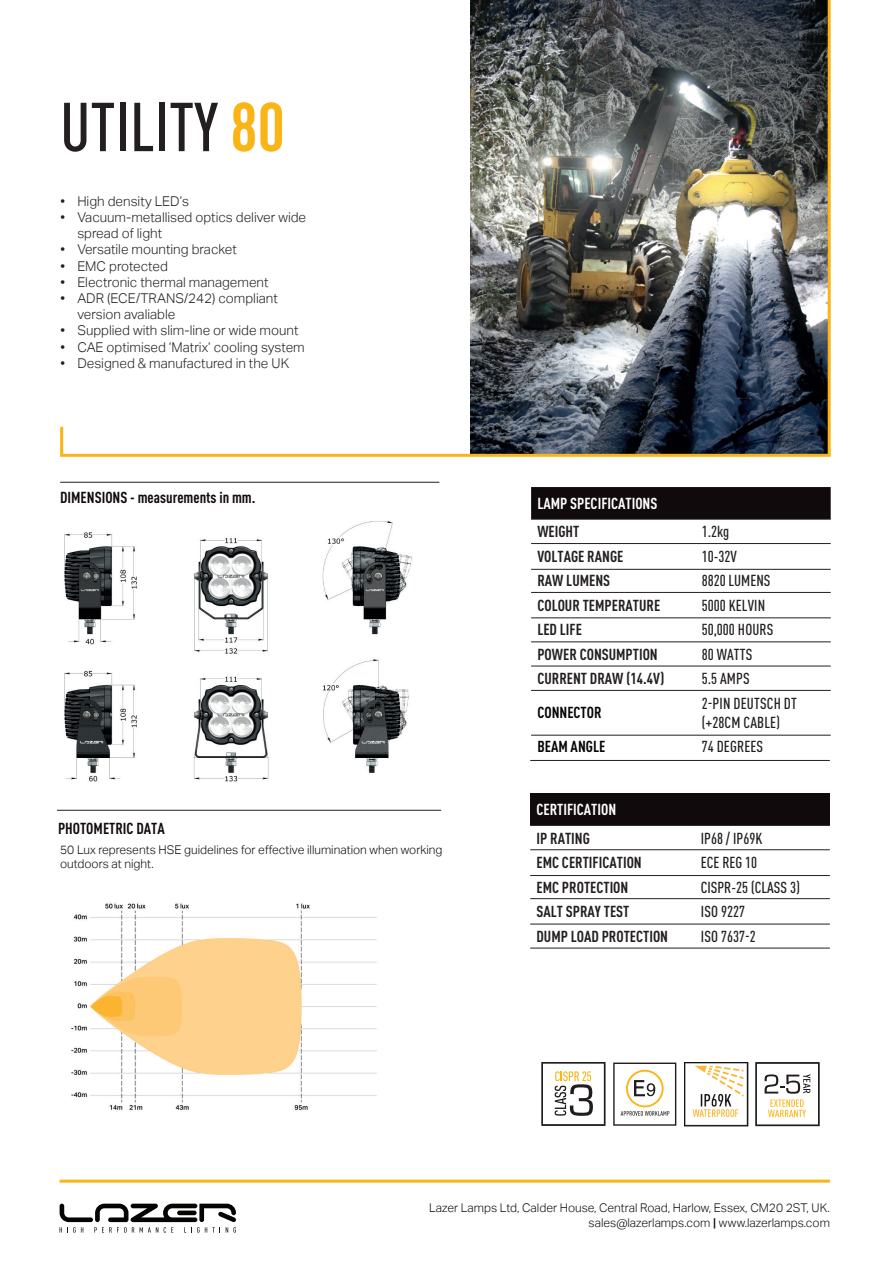
<style>
.page{position:relative;width:893px;height:1263px;background:#fff}
.page>*{position:absolute;margin:0;border:0;box-sizing:border-box;transform-origin:0 0}
.t1{font:500 condensed 67.95px "DINOT";color:#231f20}
.t2{font:700 condensed 15.75px "DINOT";color:#231f20}
.t3{font:500 condensed 15.75px/18.9px "DINOT";color:#231f20}
.t4{font:700 condensed 15.75px "DINOT";color:#110a0c}
.t5{font:700 condensed 15.75px "DINOT";color:#fff}
.t6{font:700 condensed 15.75px "DINOT";color:#040503}
.t7{font:300 13.5px/16.2px "Aktiv Grotesk";color:#231f20}
.t8{font:300 12px/14.4px "Aktiv Grotesk";color:#110a0c}
.s1{font-weight:700;color:#fbb416}
.s2{font-weight:500}
</style>
<div class="page">
<hr style="left:60px;top:1179px;width:770px;height:3px;background:#fbb416">
<svg style="left:60px;top:1204px;width:176px;height:29px"></svg>
<img style="left:60px;top:0;width:771px;height:457px">
<svg style="left:531px;top:487px;width:300px;height:248px"></svg>
<div style="left:530px;top:793px;width:300px;height:32px;background:#110a0c"></div>
<svg style="left:530px;top:850px;width:300px;height:98px"></svg>
<hr style="left:531px;top:519px;width:300px;height:1px;background:#231f20">
<hr style="left:530px;top:825px;width:300px;height:1px;background:#231f20">
<hr style="left:531px;top:543px;width:300px;height:1px;background:#231f20">
<hr style="left:530px;top:849px;width:300px;height:1px;background:#231f20">
<hr style="left:531px;top:569px;width:300px;height:1px;background:#231f20">
<hr style="left:530px;top:875px;width:300px;height:1px;background:#231f20">
<hr style="left:531px;top:592px;width:300px;height:1px;background:#231f20">
<hr style="left:530px;top:898px;width:300px;height:1px;background:#231f20">
<hr style="left:531px;top:617px;width:300px;height:1px;background:#231f20">
<hr style="left:530px;top:924px;width:300px;height:1px;background:#231f20">
<hr style="left:531px;top:641px;width:300px;height:1px;background:#231f20">
<hr style="left:530px;top:948px;width:300px;height:1px;background:#231f20">
<hr style="left:531px;top:666px;width:300px;height:1px;background:#231f20">
<hr style="left:531px;top:690px;width:300px;height:1px;background:#231f20">
<hr style="left:531px;top:735px;width:300px;height:1px;background:#231f20">
<hr style="left:530px;top:760px;width:300px;height:1px;background:#231f20">
<img style="left:64px;top:520px;width:348px;height:262px">
<hr style="left:57px;top:810px;width:384px;height:1px;background:#231f20">
<hr style="left:60px;top:482px;width:379px;height:1px;background:#231f20">
<svg style="left:613px;top:1062px;width:63px;height:64px"></svg>
<svg style="left:755px;top:1062px;width:64px;height:64px"></svg>
<img style="left:684px;top:1062px;width:64px;height:64px">
<svg style="left:542px;top:1062px;width:63px;height:64px"></svg>
<img style="left:71px;top:903px;width:306px;height:207px">
<h1 class="t1" style="left:60px;top:87px;width:226px">UTILITY <span class="s1">80</span></h1>
<p class="t7" style="left:60px;top:193px;width:130px">• High density LED’s</p>
<p class="t7" style="left:77px;top:209px;width:230px;text-indent:-17px">• Vacuum-metallised optics deliver wide spread of light</p>
<p class="t7" style="left:60px;top:242px;width:178px">• Versatile mounting bracket</p>
<p class="t7" style="left:60px;top:258px;width:109px">• EMC protected</p>
<p class="t7" style="left:60px;top:274px;width:210px">• Electronic thermal management</p>
<p class="t7" style="left:77px;top:290px;width:202px;text-indent:-17px">• ADR (ECE/TRANS/242) compliant version avaliable</p>
<p class="t7" style="left:60px;top:323px;width:240px">• Supplied with slim-line or wide mount</p>
<p class="t7" style="left:60px;top:339px;width:246px">• CAE optimised ‘Matrix’ cooling system</p>
<p class="t7" style="left:60px;top:355px;width:230px">• Designed &amp; manufactured in the UK</p>
<p class="t4" style="left:60px;top:488px;width:197px">DIMENSIONS - measurements in mm.</p>
<p class="t4" style="left:58px;top:819px;width:108px">PHOTOMETRIC DATA</p>
<p class="t8" style="left:60px;top:842px;width:384px">50 Lux represents HSE guidelines for effective illumination when working outdoors at night.</p>
<p class="t5" style="left:537px;top:494px;width:122px">LAMP SPECIFICATIONS</p>
<p class="t2" style="left:537px;top:522px;width:44px">WEIGHT</p>
<p class="t3" style="left:702px;top:522px;width:29px">1.2kg</p>
<p class="t2" style="left:537px;top:547px;width:88px">VOLTAGE RANGE</p>
<p class="t3" style="left:702px;top:547px;width:37px">10-32V</p>
<p class="t2" style="left:537px;top:571px;width:74px">RAW LUMENS</p>
<p class="t3" style="left:702px;top:571px;width:70px">8820 LUMENS</p>
<p class="t2" style="left:537px;top:596px;width:124px">COLOUR TEMPERATURE</p>
<p class="t3" style="left:702px;top:596px;width:65px">5000 KELVIN</p>
<p class="t2" style="left:537px;top:620px;width:46px">LED LIFE</p>
<p class="t3" style="left:702px;top:620px;width:73px">50,000 HOURS</p>
<p class="t2" style="left:537px;top:645px;width:122px">POWER CONSUMPTION</p>
<p class="t3" style="left:702px;top:645px;width:52px">80 WATTS</p>
<p class="t2" style="left:537px;top:669px;width:128px">CURRENT DRAW (14.4V)</p>
<p class="t3" style="left:702px;top:669px;width:50px">5.5 AMPS</p>
<p class="t6" style="left:537px;top:703px;width:66px">CONNECTOR</p>
<p class="t3" style="left:702px;top:694px;width:97px">2-PIN DEUTSCH DT (+28CM CABLE)</p>
<p class="t6" style="left:537px;top:737px;width:69px">BEAM ANGLE</p>
<p class="t3" style="left:702px;top:737px;width:63px">74 DEGREES</p>
<p class="t5" style="left:536px;top:800px;width:81px">CERTIFICATION</p>
<p class="t2" style="left:536px;top:828px;width:55px">IP RATING</p>
<p class="t3" style="left:701px;top:828px;width:63px">IP68 / IP69K</p>
<p class="t2" style="left:536px;top:853px;width:107px">EMC CERTIFICATION</p>
<p class="t3" style="left:701px;top:853px;width:58px">ECE REG 10</p>
<p class="t2" style="left:536px;top:877px;width:93px">EMC PROTECTION</p>
<p class="t3" style="left:701px;top:877px;width:101px">CISPR-25 (CLASS 3)</p>
<p class="t2" style="left:536px;top:902px;width:94px">SALT SPRAY TEST</p>
<p class="t3" style="left:701px;top:902px;width:46px">ISO 9227</p>
<p class="t2" style="left:536px;top:926px;width:133px">DUMP LOAD PROTECTION</p>
<p class="t3" style="left:701px;top:926px;width:56px">ISO 7637-2</p>
<p class="t8" style="left:429px;top:1200px;width:402px;line-height:15px;text-align:right">Lazer Lamps Ltd, Calder House, Central Road, Harlow, Essex, CM20 2ST, UK. sales@lazerlamps.com <span class="s2">|</span> www.lazerlamps.com</p>
</div>
